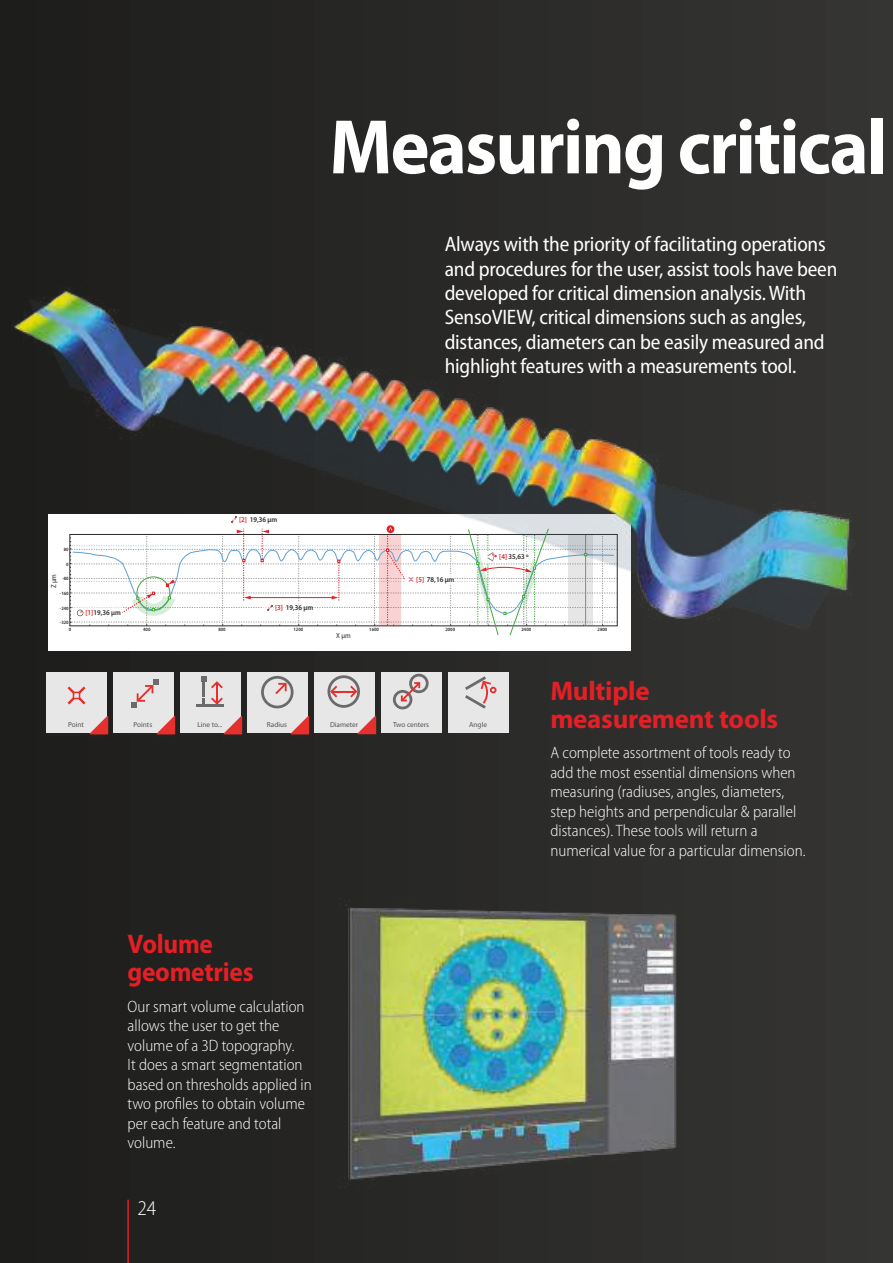
<style>
.page{position:relative;width:893px;height:1263px;background:#282827}
.page>*{position:absolute;margin:0;border:0;box-sizing:border-box;transform-origin:0 0}
.t1{font:700 78px "Myriad Pro";letter-spacing:-.025em;color:#fff;scale:.95 1}
.t2{font:700 27px/27.8px "Myriad Pro";letter-spacing:-.01em;color:#e41f25}
.t3{font:700 27px/27.8px "Myriad Pro";letter-spacing:-.01em;color:#e41f25;scale:.94 1}
.t4{font:semi-condensed 21px/24.5px "Myriad Pro";letter-spacing:-.01em;color:#fff}
.t5{font:300 semi-condensed 21px "Myriad Pro";color:#fff}
.t6{font:300 semi-condensed 16.5px/19.5px "Myriad Pro";color:#fff}
.t7{font:600 semi-condensed 7.35px "Myriad Pro";color:#2b2b2a}
.t8{font:semi-condensed 7.35px "Myriad Pro";color:#2b2b2a}
.t9{font:7.2px "Myriad Pro";color:#535354}
.t10{font:600 semi-condensed 4.95px "Myriad Pro";color:#2b2b2a}
.s1{color:#e41f25}
</style>
<div class="page">
<hr style="left:127px;top:1199px;width:2px;height:64px;background:#e41f25">
<img style="left:347px;top:908px;width:330px;height:272px">
<div style="left:48px;top:514px;width:582px;height:136px;background:#fff"></div>
<div style="left:41px;top:672px;width:469px;height:69px;background:#2b2b2a;opacity:.25"></div>
<div style="left:381px;top:672px;width:61px;height:61px;background:#e7e7e7"></div>
<div style="left:448px;top:672px;width:61px;height:61px;background:#e7e7e7"></div>
<div style="left:46px;top:672px;width:60px;height:61px;background:#e7e7e7"></div>
<div style="left:113px;top:672px;width:60px;height:61px;background:#e7e7e7"></div>
<div style="left:180px;top:672px;width:60px;height:61px;background:#e7e7e7"></div>
<div style="left:247px;top:672px;width:60px;height:61px;background:#e7e7e7"></div>
<div style="left:314px;top:672px;width:61px;height:61px;background:#e7e7e7"></div>
<svg style="left:357px;top:715px;width:19px;height:19px"></svg>
<svg style="left:290px;top:716px;width:19px;height:18px"></svg>
<svg style="left:223px;top:716px;width:19px;height:18px"></svg>
<svg style="left:156px;top:716px;width:19px;height:18px"></svg>
<svg style="left:89px;top:716px;width:19px;height:18px"></svg>
<svg style="left:393px;top:674px;width:36px;height:35px"></svg>
<svg style="left:465px;top:676px;width:31px;height:33px"></svg>
<svg style="left:131px;top:679px;width:28px;height:28px"></svg>
<hr style="left:196px;top:704px;width:28px;height:3px;background:#6b6b6b">
<svg style="left:201px;top:676px;width:22px;height:28px"></svg>
<svg style="left:261px;top:676px;width:33px;height:32px"></svg>
<svg style="left:327px;top:675px;width:33px;height:33px"></svg>
<svg style="left:68px;top:686px;width:18px;height:18px"></svg>
<img style="left:0;top:273px;width:863px;height:370px">
<h1 class="t1" style="left:329px;top:96px;width:589px">Measuring critical</h1>
<p class="t4" style="left:445px;top:232px;width:394px">Always with the priority of facilitating operations and procedures for the user, assist tools have been developed for critical dimension analysis. With SensoVIEW, critical dimensions such as angles, distances, diameters can be easily measured and highlight features with a measurements tool.</p>
<p class="t10" style="left:64px;top:546px;width:6px">80</p>
<p class="t10" style="left:62px;top:575px;width:8px">-80</p>
<p class="t10" style="left:60px;top:590px;width:10px">-160</p>
<p class="t10" style="left:60px;top:605px;width:10px">-240</p>
<p class="t10" style="left:60px;top:619px;width:10px">-320</p>
<p class="t10" style="left:66px;top:561px;width:4px">0</p>
<p class="t8" style="left:49px;top:588px;width:16px;rotate:-90deg">Z μm</p>
<p class="t7" style="left:86px;top:608px;width:37px"><span class="s1">[1]</span>19,36 μm</p>
<p class="t7" style="left:239px;top:515px;width:40px"><span class="s1">[2]</span> 19,36 μm</p>
<p class="t7" style="left:275px;top:603px;width:40px"><span class="s1">[3]</span> 19,36 μm</p>
<p class="t10" style="left:69px;top:626px;width:4px">0</p>
<p class="t10" style="left:143px;top:626px;width:9px">400</p>
<p class="t10" style="left:218px;top:626px;width:9px">800</p>
<p class="t10" style="left:293px;top:626px;width:11px">1200</p>
<p class="t8" style="left:336px;top:631px;width:16px">X μm</p>
<p class="t7" style="left:416px;top:575px;width:40px"><span class="s1">[5]</span> 78,16 μm</p>
<p class="t7" style="left:499px;top:552px;width:31px"><span class="s1">[4]</span> 35,63 º</p>
<p class="t10" style="left:369px;top:626px;width:11px">1600</p>
<p class="t10" style="left:445px;top:626px;width:11px">2000</p>
<p class="t10" style="left:521px;top:626px;width:11px">2400</p>
<p class="t10" style="left:598px;top:626px;width:11px">2800</p>
<p class="t9" style="left:68px;top:720px;width:17px">Point</p>
<p class="t9" style="left:134px;top:720px;width:20px">Points</p>
<p class="t9" style="left:197px;top:720px;width:26px">Line to...</p>
<p class="t9" style="left:267px;top:720px;width:22px">Radius</p>
<p class="t9" style="left:330px;top:720px;width:30px">Diameter</p>
<p class="t9" style="left:393px;top:720px;width:38px">Two centers</p>
<p class="t9" style="left:469px;top:720px;width:19px">Angle</p>
<h2 class="t3" style="left:128px;top:929px;width:136px">Volume geometries</h2>
<p class="t6" style="left:128px;top:996px;width:186px">Our smart volume calculation allows the user to get the volume of a 3D topography.<br>It does a smart segmentation based on thresholds applied in two profiles to obtain volume per each feature and total volume.</p>
<p class="t5" style="left:137px;top:1196px;width:20px">24</p>
<h2 class="t2" style="left:550px;top:676px;width:229px">Multiple measurement tools</h2>
<p class="t6" style="left:550px;top:743px;width:257px">A complete assortment of tools ready to add the most essential dimensions when measuring (radiuses, angles, diameters, step heights and perpendicular &amp; parallel distances). These tools will return a numerical value for a particular dimension.</p>
</div>
